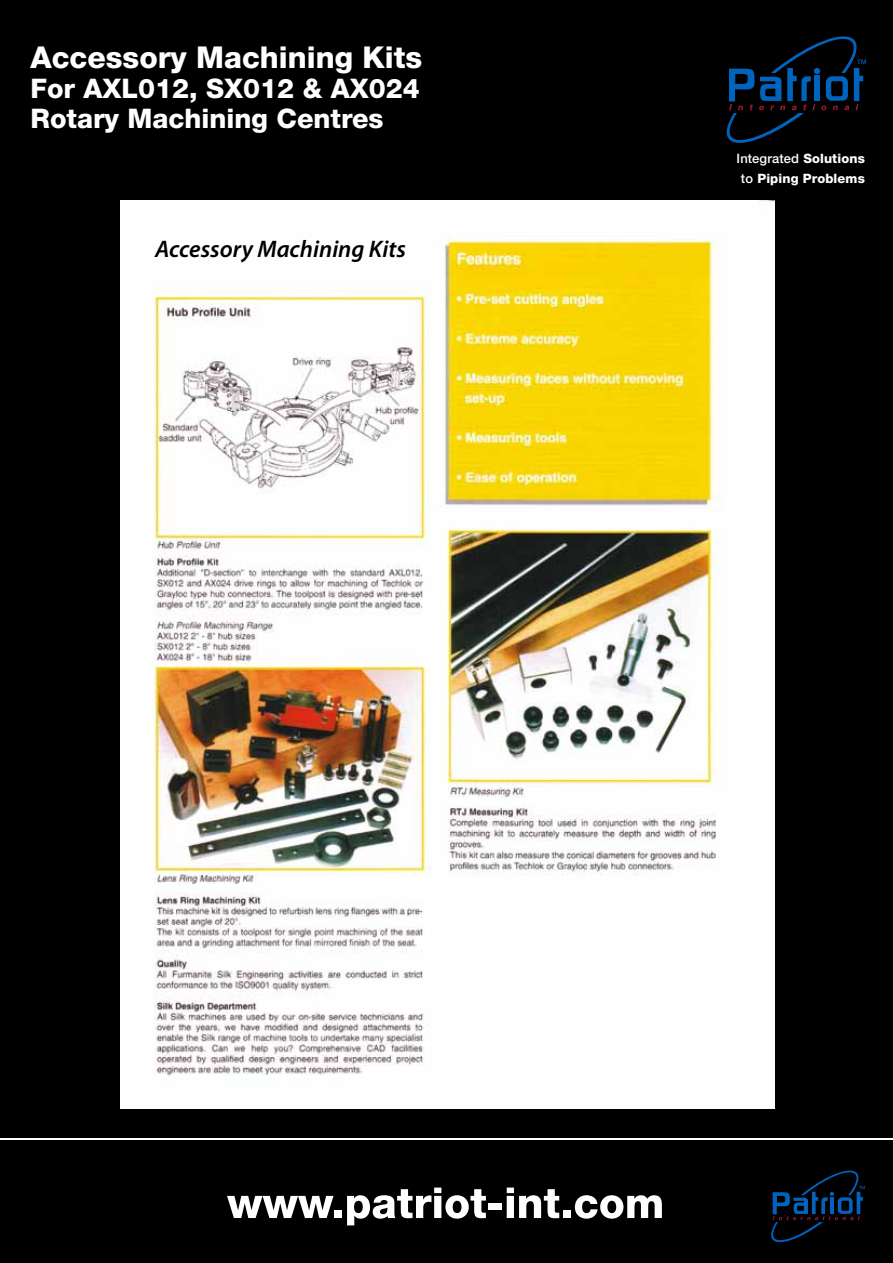
<style>
.page{position:relative;width:893px;height:1263px;background:#000}
.page>*{position:absolute;margin:0;border:0;box-sizing:border-box;transform-origin:0 0}
.t1{font:800 30.15px "Helvetica Neue";color:#fff}
.t2{font:800 27px/30.2px "Helvetica Neue";color:#fff}
.t3{font:italic 600 24px "Myriad Pro";color:#000}
.t4{font:800 12.9px/20.1px "Helvetica Neue";letter-spacing:.01em;color:#fff;text-align:center}
.s1{font-weight:500}
</style>
<div class="page">
<svg style="left:771px;top:1170px;width:94px;height:73px"></svg>
<svg style="left:726px;top:36px;width:140px;height:107px"></svg>
<img style="left:120px;top:201px;width:655px;height:907px">
<hr style="left:0;top:1139px;width:893px;height:1px;background:#fff">
<svg style="left:227px;top:1196px;width:107px;height:22px"></svg>
<div style="left:334px;top:1210px;width:8px;height:8px;background:#fff"></div>
<svg style="left:347px;top:1187px;width:139px;height:38px"></svg>
<div style="left:489px;top:1203px;width:13px;height:6px;background:#fff"></div>
<svg style="left:507px;top:1187px;width:52px;height:31px"></svg>
<div style="left:563px;top:1210px;width:8px;height:8px;background:#fff"></div>
<svg style="left:575px;top:1195px;width:87px;height:24px"></svg>
<p class="t1" style="left:31px;top:39px;width:393px">Accessory Machining Kits</p>
<p class="t2" style="left:31px;top:73px;width:391px">For AXL012, SX012 &amp; AX024<br>Rotary Machining Centres</p>
<p class="t3" style="left:155px;top:233px;width:252px">Accessory Machining Kits</p>
<p class="t4" style="left:737px;top:148px;width:130px"><span class="s1">Integrated</span> Solutions <span class="s1">to</span> Piping Problems</p>
</div>
